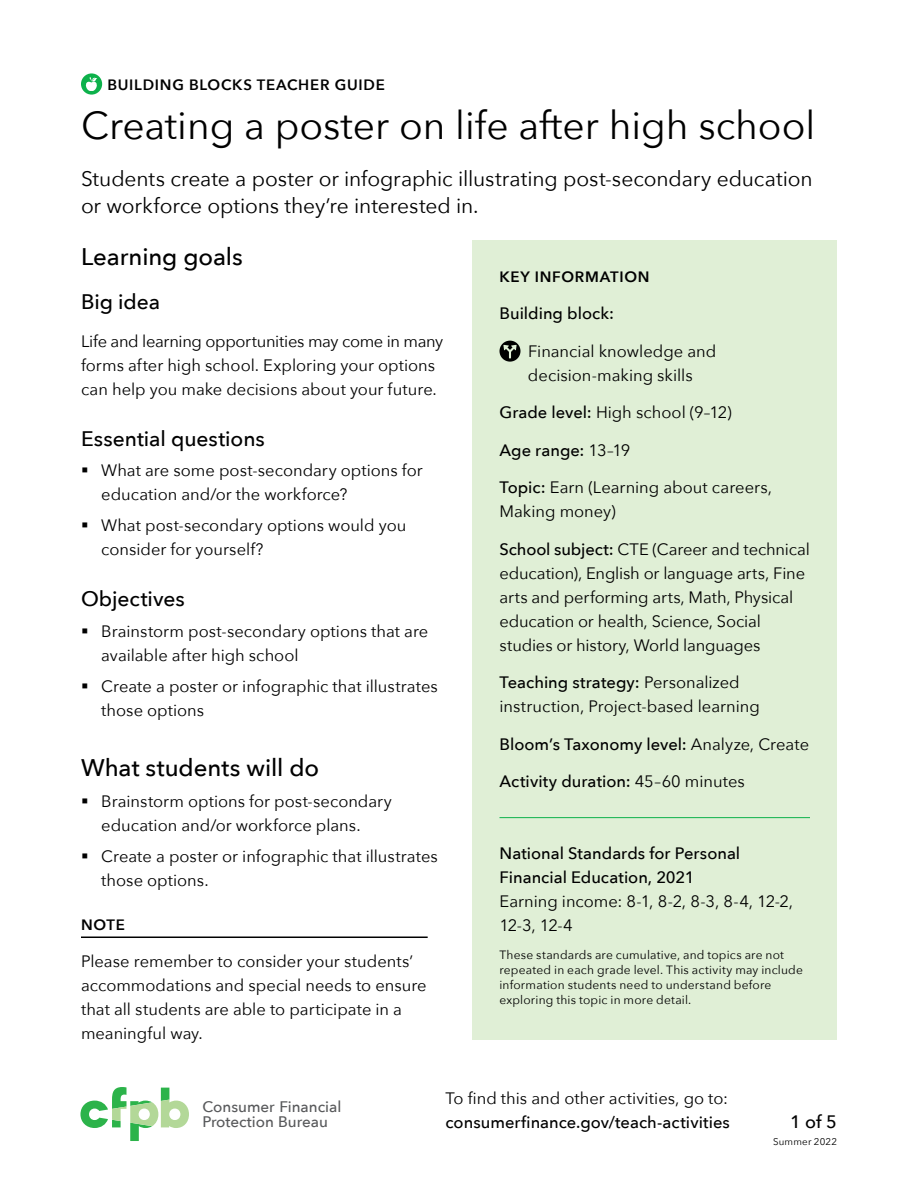
<style>
.page{position:relative;width:918px;height:1188px;background:#fff}
.page>*{position:absolute;margin:0;border:0;box-sizing:border-box;transform-origin:0 0}
.t1{font:39px "Avenir Next";color:#000}
.t2{font:500 24px "Avenir Next";letter-spacing:-.005em;color:#000}
.t3{font:21px/27px "Avenir Next";letter-spacing:-.005em;color:#000}
.t4{font:500 21px "Avenir Next";letter-spacing:-.005em;color:#000}
.t5{font:500 18px "Avenir Next";color:#000}
.t6{font:16.5px/24px "Avenir Next";color:#000}
.t7{font:500 16.5px/24px "Avenir Next";color:#000}
.t8{font:500 15.3px/15.5px "Avenir Next";color:#58595b}
.t9{font:600 15px "Avenir Next";letter-spacing:.05em;color:#000}
.t10{font:12px/15px "Avenir Next";letter-spacing:.015em;color:#000}
.t11{font:9.75px "Avenir Next";letter-spacing:.02em;color:#000}
.s1{font-weight:500}
.s2{font-weight:400}
</style>
<div class="page">
<svg style="left:80px;top:1087px;width:109px;height:54px"></svg>
<svg style="left:81px;top:73px;width:21px;height:22px"></svg>
<svg style="left:85px;top:76px;width:13px;height:15px"></svg>
<div style="left:472px;top:240px;width:365px;height:800px;background:#e0efd6"></div>
<hr style="left:500px;top:817px;width:310px;height:1px;background:#0db14b">
<svg style="left:500px;top:341px;width:20px;height:21px"></svg>
<hr style="left:81px;top:937px;width:347px;height:1px;background:#000">
<p class="t9" style="left:107px;top:72px;width:279px">BUILDING BLOCKS TEACHER GUIDE</p>
<h1 class="t1" style="left:81px;top:92px;width:736px">Creating a poster on life after high school</h1>
<p class="t3" style="left:81px;top:164px;width:733px">Students create a poster or infographic illustrating post-secondary education or workforce options they’re interested in.</p>
<h2 class="t2" style="left:81px;top:236px;width:163px">Learning goals</h2>
<p class="t4" style="left:81px;top:284px;width:81px">Big idea</p>
<p class="t6" style="left:81px;top:328px;width:364px">Life and learning opportunities may come in many forms after high school. Exploring your options can help you make decisions about your future.</p>
<p class="t4" style="left:81px;top:420px;width:185px">Essential questions</p>
<p class="t6" style="left:101px;top:458px;width:323px;text-indent:-20px">▪ What are some post-secondary options for education and/or the workforce?</p>
<p class="t6" style="left:101px;top:513px;width:307px;text-indent:-20px">▪ What post-secondary options would you consider for yourself?</p>
<p class="t4" style="left:81px;top:581px;width:105px">Objectives</p>
<p class="t6" style="left:101px;top:618px;width:329px;text-indent:-20px">▪ Brainstorm post-secondary options that are available after high school</p>
<p class="t6" style="left:101px;top:673px;width:338px;text-indent:-20px">▪ Create a poster or infographic that illustrates those options</p>
<h2 class="t2" style="left:81px;top:748px;width:240px">What students will do</h2>
<p class="t6" style="left:101px;top:789px;width:292px;text-indent:-20px">▪ Brainstorm options for post-secondary education and/or workforce plans.</p>
<p class="t6" style="left:101px;top:843px;width:338px;text-indent:-20px">▪ Create a poster or infographic that illustrates those options.</p>
<p class="t9" style="left:81px;top:912px;width:45px">NOTE</p>
<p class="t6" style="left:81px;top:949px;width:347px">Please remember to consider your students’ accommodations and special needs to ensure that all students are able to participate in a meaningful way.</p>
<p class="t9" style="left:500px;top:264px;width:152px">KEY INFORMATION</p>
<p class="t7" style="left:500px;top:301px;width:116px">Building block:</p>
<p class="t6" style="left:528px;top:338px;width:190px">Financial knowledge and decision-making skills</p>
<p class="t6" style="left:500px;top:400px;width:234px"><span class="s1">Grade level:</span> High school (9–12)</p>
<p class="t7" style="left:500px;top:437px;width:133px">Age range: <span class="s2">13–19</span></p>
<p class="t6" style="left:500px;top:475px;width:274px"><span class="s1">Topic:</span> Earn (Learning about careers,<br>Making money)</p>
<p class="t6" style="left:500px;top:536px;width:312px"><span class="s1">School subject:</span> CTE (Career and technical education), English or language arts, Fine arts and performing arts, Math, Physical education or health, Science, Social studies or history, World languages</p>
<p class="t6" style="left:500px;top:670px;width:262px"><span class="s1">Teaching strategy:</span> Personalized instruction, Project-based learning</p>
<p class="t7" style="left:500px;top:732px;width:311px">Bloom’s Taxonomy level: <span class="s2">Analyze, Create</span></p>
<p class="t7" style="left:500px;top:769px;width:247px">Activity duration: <span class="s2">45–60 minutes</span></p>
<p class="t7" style="left:500px;top:840px;width:242px">National Standards for Personal<br>Financial Education, 2021</p>
<p class="t6" style="left:500px;top:888px;width:295px">Earning income: 8-1, 8-2, 8-3, 8-4, 12-2,<br>12-3, 12-4</p>
<p class="t10" style="left:500px;top:947px;width:305px">These standards are cumulative, and topics are not repeated in each grade level. This activity may include information students need to understand before exploring this topic in more detail.</p>
<p class="t8" style="left:203px;top:1098px;width:140px">Consumer Financial<br>Protection Bureau</p>
<p class="t6" style="left:446px;top:1085px;width:284px">To find this and other activities, go to:</p>
<p class="t7" style="left:446px;top:1109px;width:286px">consumerfinance.gov/teach-activities</p>
<p class="t5" style="left:790px;top:1106px;width:48px">1 of 5</p>
<p class="t11" style="left:773px;top:1133px;width:65px">Summer 2022</p>
</div>
